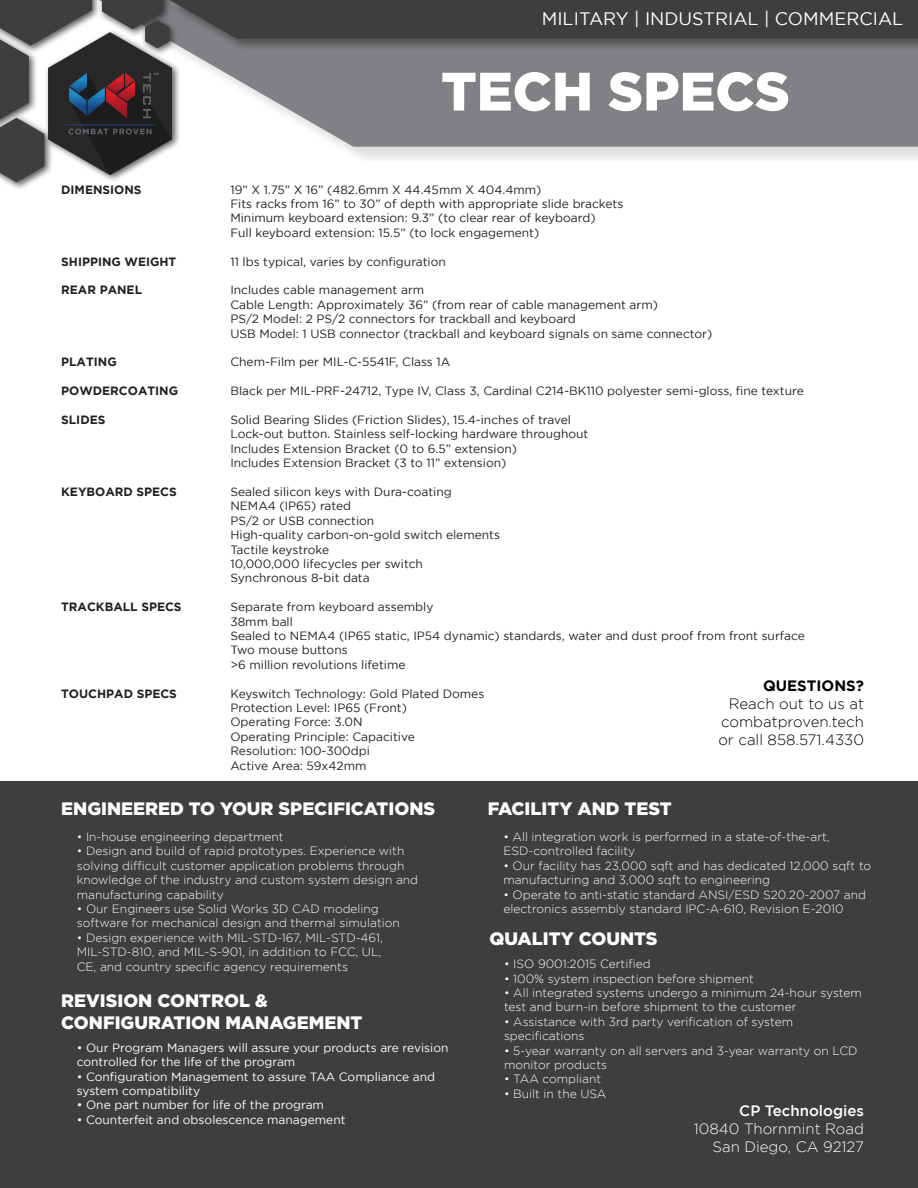
<style>
.page{position:relative;width:918px;height:1188px;background:#fff}
.page>*{position:absolute;margin:0;border:0;box-sizing:border-box;transform-origin:0 0}
.t1{font:900 54px "Gotham";color:#fff}
.t2{font:900 18px "Gotham";color:#fff}
.t3{font:18px "Gotham";color:#fff}
.t4{font:300 15px "Gotham";color:#000}
.t5{font:300 15px "Gotham";color:#fff}
.t6{font:500 15px "Gotham";color:#fff}
.t7{font:700 15px "Gotham";color:#000}
.t8{font:12px "Gotham";color:#231f20}
.t9{font:300 12px "Gotham";color:#fff}
.t10{font:12px/14.4px "Gotham";color:#fff}
.t11{font:700 12px "Gotham";color:#231f20}
</style>
<div class="page">
<div style="left:96px;top:0;width:822px;height:165px;background:#231f20;opacity:.14"></div>
<svg style="left:181px;top:52px;width:737px;height:95px;background:#8e9092"></svg>
<div style="left:44px;top:29px;width:137px;height:154px;background:#231f20;opacity:.75"></div>
<img style="left:92px;top:38px;width:80px;height:137px">
<div style="left:0;top:0;width:101px;height:54px;background:#231f20;opacity:.75"></div>
<div style="left:98px;top:0;width:74px;height:38px;background:#231f20;opacity:.75"></div>
<div style="left:141px;top:16px;width:37px;height:40px;background:#231f20;opacity:.75"></div>
<div style="left:0;top:114px;width:53px;height:77px;background:#231f20;opacity:.75"></div>
<svg style="left:0;top:0;width:92px;height:182px"></svg>
<div style="left:168px;top:0;width:750px;height:52px;background:#7b7c7f"></div>
<svg style="left:102px;top:0;width:816px;height:48px;background:#4a4a4c"></svg>
<div style="left:0;top:781px;width:918px;height:407px;background:#3e3e3f"></div>
<p class="t3" style="left:542px;top:8px;width:363px">MILITARY | INDUSTRIAL | COMMERCIAL</p>
<p class="t11" style="left:61px;top:182px;width:82px">DIMENSIONS</p>
<p class="t11" style="left:61px;top:254px;width:117px">SHIPPING WEIGHT</p>
<p class="t11" style="left:61px;top:283px;width:82px">REAR PANEL</p>
<p class="t11" style="left:61px;top:355px;width:57px">PLATING</p>
<p class="t11" style="left:61px;top:384px;width:119px">POWDERCOATING</p>
<p class="t11" style="left:61px;top:413px;width:46px">SLIDES</p>
<p class="t11" style="left:61px;top:485px;width:117px">KEYBOARD SPECS</p>
<p class="t11" style="left:61px;top:600px;width:122px">TRACKBALL SPECS</p>
<p class="t11" style="left:61px;top:686px;width:117px">TOUCHPAD SPECS</p>
<p class="t1" style="left:441px;top:60px;width:350px">TECH SPECS</p>
<p class="t8" style="left:230px;top:183px;width:313px">19” X 1.75” X 16” (482.6mm X 44.45mm X 404.4mm)</p>
<p class="t8" style="left:230px;top:197px;width:395px">Fits racks from 16” to 30” of depth with appropriate slide brackets</p>
<p class="t8" style="left:230px;top:211px;width:367px">Minimum keyboard extension: 9.3” (to clear rear of keyboard)</p>
<p class="t8" style="left:230px;top:226px;width:310px">Full keyboard extension: 15.5” (to lock engagement)</p>
<p class="t8" style="left:230px;top:255px;width:217px">11 lbs typical, varies by configuration</p>
<p class="t8" style="left:230px;top:283px;width:195px">Includes cable management arm</p>
<p class="t8" style="left:230px;top:298px;width:429px">Cable Length: Approximately 36” (from rear of cable management arm)</p>
<p class="t8" style="left:230px;top:312px;width:347px">PS/2 Model: 2 PS/2 connectors for trackball and keyboard</p>
<p class="t8" style="left:230px;top:327px;width:483px">USB Model: 1 USB connector (trackball and keyboard signals on same connector)</p>
<p class="t8" style="left:230px;top:355px;width:221px">Chem-Film per MIL-C-5541F, Class 1A</p>
<p class="t8" style="left:230px;top:384px;width:575px">Black per MIL-PRF-24712, Type IV, Class 3, Cardinal C214-BK110 polyester semi-gloss, fine texture</p>
<p class="t8" style="left:230px;top:413px;width:342px">Solid Bearing Slides (Friction Slides), 15.4-inches of travel</p>
<p class="t8" style="left:230px;top:427px;width:360px">Lock-out button. Stainless self-locking hardware throughout</p>
<p class="t8" style="left:230px;top:442px;width:288px">Includes Extension Bracket (0 to 6.5” extension)</p>
<p class="t8" style="left:230px;top:456px;width:277px">Includes Extension Bracket (3 to 11” extension)</p>
<p class="t8" style="left:230px;top:485px;width:223px">Sealed silicon keys with Dura-coating</p>
<p class="t8" style="left:230px;top:499px;width:122px">NEMA4 (IP65) rated</p>
<p class="t8" style="left:230px;top:514px;width:145px">PS/2 or USB connection</p>
<p class="t8" style="left:230px;top:528px;width:271px">High-quality carbon-on-gold switch elements</p>
<p class="t8" style="left:230px;top:543px;width:100px">Tactile keystroke</p>
<p class="t8" style="left:230px;top:557px;width:194px">10,000,000 lifecycles per switch</p>
<p class="t8" style="left:230px;top:571px;width:141px">Synchronous 8-bit data</p>
<p class="t8" style="left:230px;top:600px;width:205px">Separate from keyboard assembly</p>
<p class="t8" style="left:230px;top:615px;width:64px">38mm ball</p>
<p class="t8" style="left:230px;top:629px;width:576px">Sealed to NEMA4 (IP65 static, IP54 dynamic) standards, water and dust proof from front surface</p>
<p class="t8" style="left:230px;top:643px;width:119px">Two mouse buttons</p>
<p class="t8" style="left:230px;top:658px;width:177px">&gt;6 million revolutions lifetime</p>
<p class="t8" style="left:230px;top:687px;width:256px">Keyswitch Technology: Gold Plated Domes</p>
<p class="t8" style="left:230px;top:701px;width:178px">Protection Level: IP65 (Front)</p>
<p class="t8" style="left:230px;top:715px;width:134px">Operating Force: 3.0N</p>
<p class="t8" style="left:230px;top:730px;width:186px">Operating Principle: Capacitive</p>
<p class="t8" style="left:230px;top:744px;width:141px">Resolution: 100-300dpi</p>
<p class="t8" style="left:230px;top:759px;width:138px">Active Area: 59x42mm</p>
<p class="t7" style="left:763px;top:677px;width:102px">QUESTIONS?</p>
<p class="t4" style="left:729px;top:695px;width:137px">Reach out to us at</p>
<p class="t4" style="left:721px;top:713px;width:144px">combatproven.tech</p>
<p class="t4" style="left:718px;top:731px;width:147px">or call 858.571.4330</p>
<p class="t2" style="left:61px;top:798px;width:376px">ENGINEERED TO YOUR SPECIFICATIONS</p>
<p class="t9" style="left:77px;top:830px;width:208px">• In-house engineering department</p>
<p class="t9" style="left:77px;top:845px;width:329px">• Design and build of rapid prototypes. Experience with</p>
<p class="t9" style="left:77px;top:859px;width:329px">solving difficult customer application problems through</p>
<p class="t9" style="left:77px;top:874px;width:343px">knowledge of the industry and custom system design and</p>
<p class="t9" style="left:77px;top:888px;width:149px">manufacturing capability</p>
<p class="t9" style="left:77px;top:902px;width:304px">• Our Engineers use Solid Works 3D CAD modeling</p>
<p class="t9" style="left:77px;top:917px;width:325px">software for mechanical design and thermal simulation</p>
<p class="t9" style="left:77px;top:931px;width:308px">• Design experience with MIL-STD-167, MIL-STD-461,</p>
<p class="t9" style="left:77px;top:946px;width:306px">MIL-STD-810, and MIL-S-901, in addition to FCC, UL,</p>
<p class="t9" style="left:77px;top:960px;width:273px">CE, and country specific agency requirements</p>
<p class="t2" style="left:61px;top:990px;width:208px">REVISION CONTROL &amp;</p>
<p class="t2" style="left:61px;top:1012px;width:303px">CONFIGURATION MANAGEMENT</p>
<p class="t10" style="left:77px;top:1040px;width:373px">• Our Program Managers will assure your products are revision controlled for the life of the program</p>
<p class="t10" style="left:77px;top:1069px;width:360px">• Configuration Management to assure TAA Compliance and system compatibility</p>
<p class="t10" style="left:77px;top:1098px;width:249px">• One part number for life of the program</p>
<p class="t10" style="left:77px;top:1112px;width:270px">• Counterfeit and obsolescence management</p>
<p class="t2" style="left:488px;top:798px;width:185px">FACILITY AND TEST</p>
<p class="t9" style="left:503px;top:830px;width:328px">• All integration work is performed in a state-of-the-art,</p>
<p class="t9" style="left:503px;top:845px;width:133px">ESD-controlled facility</p>
<p class="t9" style="left:503px;top:859px;width:369px">• Our facility has 23,000 sqft and has dedicated 12,000 sqft to</p>
<p class="t9" style="left:503px;top:874px;width:268px">manufacturing and 3,000 sqft to engineering</p>
<p class="t9" style="left:503px;top:888px;width:364px">• Operate to anti-static standard ANSI/ESD S20.20-2007 and</p>
<p class="t9" style="left:503px;top:902px;width:342px">electronics assembly standard IPC-A-610, Revision E-2010</p>
<p class="t2" style="left:489px;top:928px;width:170px">QUALITY COUNTS</p>
<p class="t9" style="left:504px;top:957px;width:148px">• ISO 9001:2015 Certified</p>
<p class="t9" style="left:504px;top:972px;width:252px">• 100% system inspection before shipment</p>
<p class="t9" style="left:504px;top:986px;width:359px">• All integrated systems undergo a minimum 24-hour system</p>
<p class="t9" style="left:504px;top:1001px;width:294px">test and burn-in before shipment to the customer</p>
<p class="t9" style="left:504px;top:1015px;width:291px">• Assistance with 3rd party verification of system</p>
<p class="t9" style="left:504px;top:1029px;width:82px">specifications</p>
<p class="t9" style="left:504px;top:1044px;width:355px">• 5-year warranty on all servers and 3-year warranty on LCD</p>
<p class="t9" style="left:504px;top:1058px;width:105px">monitor products</p>
<p class="t9" style="left:504px;top:1073px;width:99px">• TAA compliant</p>
<p class="t9" style="left:504px;top:1087px;width:104px">• Built in the USA</p>
<p class="t6" style="left:739px;top:1102px;width:126px">CP Technologies</p>
<p class="t5" style="left:694px;top:1121px;width:172px">10840 Thornmint Road</p>
<p class="t5" style="left:713px;top:1139px;width:153px">San Diego, CA 92127</p>
</div>
